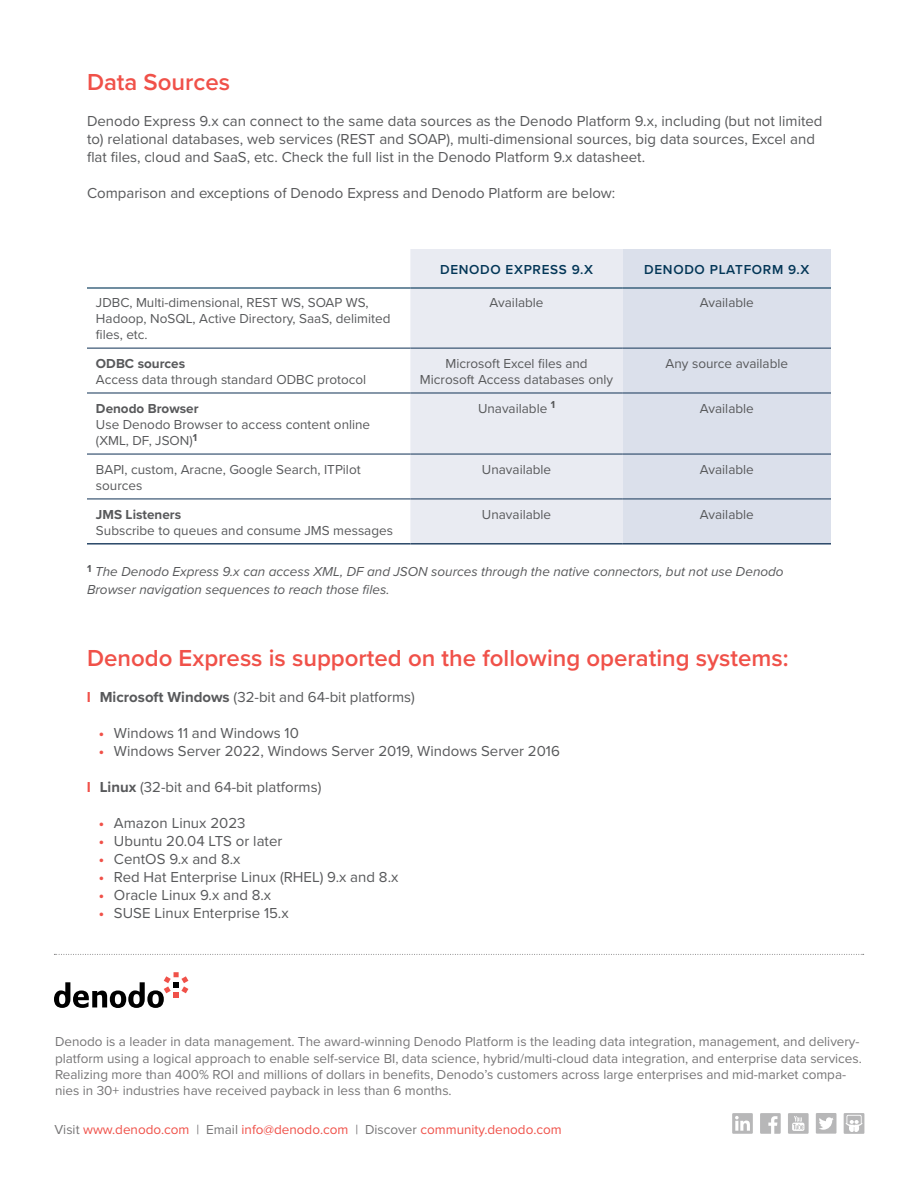
<style>
.page{position:relative;width:918px;height:1188px;background:#fff}
.page>*{position:absolute;margin:0;border:0;box-sizing:border-box;transform-origin:0 0}
.t1{font:600 24px "Proxima Nova";color:#f05149}
.t2{font:15px/18px "Proxima Nova";color:#58595b}
.t3{font:13.5px/16.2px "Proxima Nova";color:#58595b}
.t4{font:13.5px/16.2px "Proxima Nova";color:#777677}
.t5{font:italic 13.5px/18px "Proxima Nova";color:#58595b}
.t6{font:13.5px "Proxima Nova";color:#f05149}
.t7{font:700 13.5px "Proxima Nova";color:#58595b}
.t8{font:600 13.5px "Proxima Nova";letter-spacing:.05em;color:#033657}
.s1{font-weight:700;color:#f05149}
.s2{font-weight:700}
.s3{color:#777677}
</style>
<div class="page">
<svg style="left:54px;top:954px;width:810px;height:1px"></svg>
<svg style="left:760px;top:1113px;width:21px;height:21px"></svg>
<div style="left:788px;top:1113px;width:21px;height:21px;background:#b7b7b8"></div>
<svg style="left:792px;top:1116px;width:12px;height:15px"></svg>
<div style="left:816px;top:1113px;width:20px;height:21px;background:#b7b7b8"></div>
<svg style="left:819px;top:1117px;width:15px;height:13px"></svg>
<svg style="left:844px;top:1113px;width:20px;height:21px"></svg>
<div style="left:732px;top:1113px;width:21px;height:21px;background:#b7b7b8"></div>
<svg style="left:735px;top:1116px;width:15px;height:15px"></svg>
<svg style="left:54px;top:972px;width:134px;height:36px"></svg>
<svg style="left:87px;top:347px;width:323px;height:153px"></svg>
<div style="left:410px;top:249px;width:213px;height:294px;background:#e9ebf2"></div>
<div style="left:623px;top:249px;width:208px;height:294px;background:#dbe0eb"></div>
<hr style="left:87px;top:348px;width:323px;height:1px;background:#2a4868">
<hr style="left:410px;top:348px;width:213px;height:1px;background:#2a4868">
<hr style="left:623px;top:348px;width:208px;height:1px;background:#2a4868">
<hr style="left:87px;top:392px;width:323px;height:2px;background:#2a4868">
<hr style="left:410px;top:392px;width:213px;height:2px;background:#2a4868">
<hr style="left:623px;top:392px;width:208px;height:2px;background:#2a4868">
<hr style="left:87px;top:453px;width:323px;height:2px;background:#2a4868">
<hr style="left:410px;top:453px;width:213px;height:2px;background:#2a4868">
<hr style="left:623px;top:453px;width:208px;height:2px;background:#2a4868">
<hr style="left:87px;top:498px;width:323px;height:1px;background:#2a4868">
<hr style="left:410px;top:498px;width:213px;height:1px;background:#2a4868">
<hr style="left:623px;top:498px;width:208px;height:1px;background:#2a4868">
<hr style="left:87px;top:287px;width:323px;height:2px;background:#033657">
<hr style="left:410px;top:287px;width:213px;height:2px;background:#033657">
<hr style="left:623px;top:287px;width:208px;height:2px;background:#033657">
<hr style="left:87px;top:543px;width:323px;height:2px;background:#2a4868">
<hr style="left:410px;top:543px;width:213px;height:2px;background:#2a4868">
<hr style="left:623px;top:543px;width:208px;height:2px;background:#2a4868">
<h1 class="t1" style="left:87px;top:64px;width:145px">Data Sources</h1>
<p class="t2" style="left:87px;top:111px;width:737px">Denodo Express 9.x can connect to the same data sources as the Denodo Platform 9.x, including (but not limited to) relational databases, web services (REST and SOAP), multi-dimensional sources, big data sources, Excel and flat files, cloud and SaaS, etc. Check the full list in the Denodo Platform 9.x datasheet.</p>
<p class="t2" style="left:87px;top:183px;width:530px">Comparison and exceptions of Denodo Express and Denodo Platform are below:</p>
<p class="t8" style="left:440px;top:259px;width:154px">DENODO EXPRESS 9.X</p>
<p class="t8" style="left:644px;top:259px;width:167px">DENODO PLATFORM 9.X</p>
<p class="t3" style="left:96px;top:294px;width:296px">JDBC, Multi-dimensional, REST WS, SOAP WS,<br>Hadoop, NoSQL, Active Directory, SaaS, delimited files, etc.</p>
<p class="t3" style="left:490px;top:294px;width:55px">Available</p>
<p class="t3" style="left:700px;top:294px;width:55px">Available</p>
<p class="t7" style="left:96px;top:353px;width:91px">ODBC sources</p>
<p class="t3" style="left:96px;top:371px;width:272px">Access data through standard ODBC protocol</p>
<p class="t3" style="left:420px;top:355px;width:195px;text-align:center">Microsoft Excel files and<br>Microsoft Access databases only</p>
<p class="t3" style="left:666px;top:355px;width:124px">Any source available</p>
<p class="t7" style="left:96px;top:398px;width:104px">Denodo Browser</p>
<p class="t3" style="left:96px;top:416px;width:276px">Use Denodo Browser to access content online (XML, DF, JSON)<sup>1</sup></p>
<p class="t3" style="left:478px;top:399px;width:79px">Unavailable <sup>1</sup></p>
<p class="t3" style="left:700px;top:399px;width:55px">Available</p>
<p class="t3" style="left:96px;top:461px;width:266px">BAPI, custom, Aracne, Google Search, ITPilot sources</p>
<p class="t3" style="left:482px;top:461px;width:71px">Unavailable</p>
<p class="t3" style="left:700px;top:461px;width:55px">Available</p>
<p class="t7" style="left:96px;top:504px;width:87px">JMS Listeners</p>
<p class="t3" style="left:96px;top:522px;width:299px">Subscribe to queues and consume JMS messages</p>
<p class="t3" style="left:482px;top:505px;width:71px">Unavailable</p>
<p class="t3" style="left:700px;top:505px;width:55px">Available</p>
<p class="t5" style="left:87px;top:562px;width:698px"><sup>1</sup> The Denodo Express 9.x can access XML, DF and JSON sources through the native connectors, but not use Denodo<br>Browser navigation sequences to reach those files.</p>
<h1 class="t1" style="left:87px;top:640px;width:703px">Denodo Express is supported on the following operating systems:</h1>
<p class="t2" style="left:87px;top:687px;width:329px"><span class="s1">I</span> <span class="s2">Microsoft Windows</span> (32-bit and 64-bit platforms)</p>
<p class="t2" style="left:99px;top:723px;width:201px"><span class="s1">•</span> Windows 11 and Windows 10</p>
<p class="t2" style="left:99px;top:741px;width:462px"><span class="s1">•</span> Windows Server 2022, Windows Server 2019, Windows Server 2016</p>
<p class="t2" style="left:87px;top:777px;width:236px"><span class="s1">I</span> <span class="s2">Linux</span> (32-bit and 64-bit platforms)</p>
<p class="t2" style="left:99px;top:813px;width:148px"><span class="s1">•</span> Amazon Linux 2023</p>
<p class="t2" style="left:99px;top:831px;width:185px"><span class="s1">•</span> Ubuntu 20.04 LTS or later</p>
<p class="t2" style="left:99px;top:849px;width:143px"><span class="s1">•</span> CentOS 9.x and 8.x</p>
<p class="t2" style="left:99px;top:867px;width:301px"><span class="s1">•</span> Red Hat Enterprise Linux (RHEL) 9.x and 8.x</p>
<p class="t2" style="left:99px;top:885px;width:174px"><span class="s1">•</span> Oracle Linux 9.x and 8.x</p>
<p class="t2" style="left:99px;top:903px;width:191px"><span class="s1">•</span> SUSE Linux Enterprise 15.x</p>
<p class="t4" style="left:55px;top:1033px;width:808px">Denodo is a leader in data management. The award-winning Denodo Platform is the leading data integration, management, and delivery&shy;platform using a logical approach to enable self-service BI, data science, hybrid/multi-cloud data integration, and enterprise data services.<br>Realizing more than 400% ROI and millions of dollars in benefits, Denodo’s customers across large enterprises and mid-market compa&shy;nies in 30+ industries have received payback in less than 6 months.</p>
<p class="t6" style="left:54px;top:1119px;width:509px"><span class="s3">Visit</span> www.denodo.com <span class="s3">| Email</span> info@denodo.com <span class="s3">| Discover</span> community.denodo.com</p>
</div>
